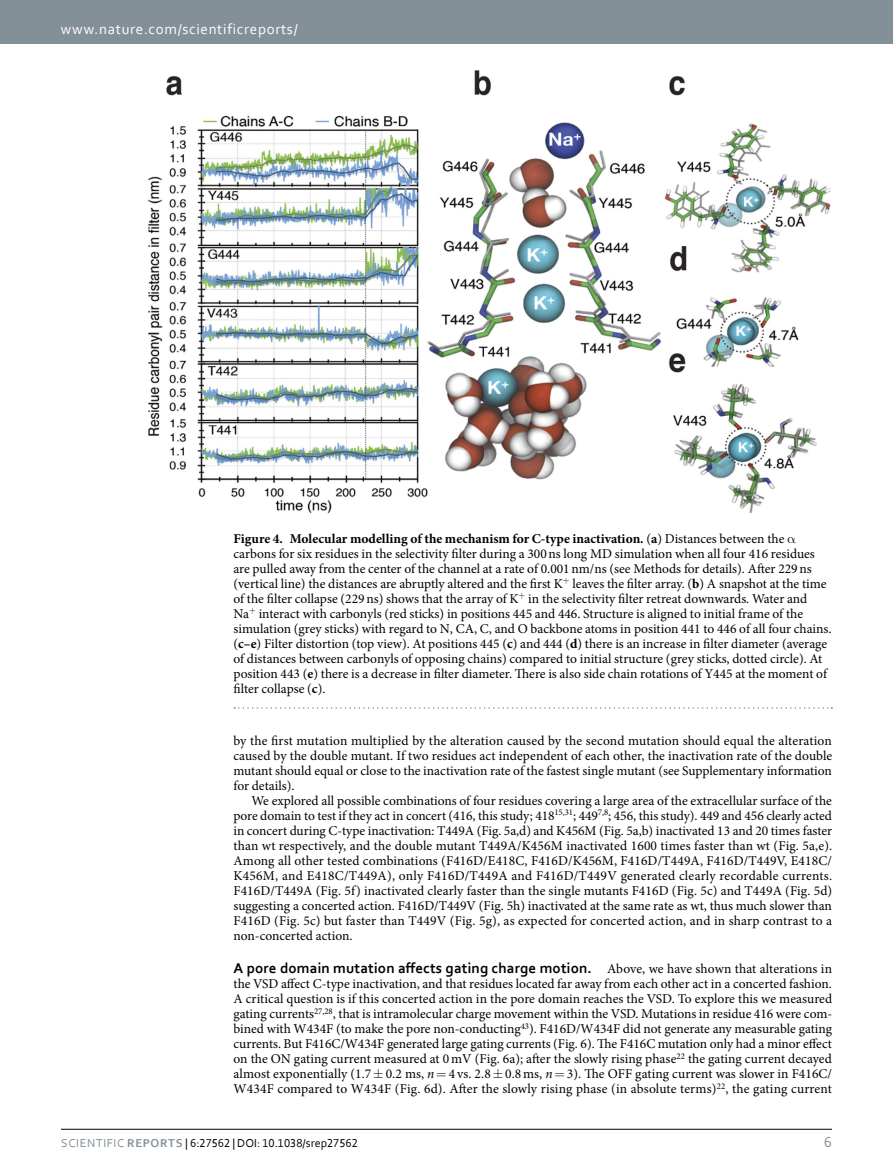
<style>
.page{position:relative;width:893px;height:1174px;background:#fff}
.page>*{position:absolute;margin:0;border:0;box-sizing:border-box;transform-origin:0 0}
.t1{font:700 15px "Corbel";letter-spacing:.01em;color:#000}
.t2{font:15px "Corbel";letter-spacing:.045em;color:#fff}
.t3{font:15px "Corbel";color:#839097}
.t4{font:13.5px/15px "Minion Pro";color:#000;text-align:justify}
.t5{font:12px "Corbel";color:#000}
.s1{font-weight:700}
.s2{font-family:"Minion Pro";font-weight:400;font-size:13.5px}
.s3{font-style:italic}
.s4{color:#839097}
.s5{font-weight:700;color:#839097}
</style>
<div class="page">
<div style="left:0;top:0;width:893px;height:43px;background:#839097"></div>
<hr style="left:61px;top:1129px;width:771px;height:1px;background:#000">
<img style="left:148px;top:70px;width:683px;height:444px">
<svg style="left:234px;top:707px;width:598px;height:1px"></svg>
<p class="t2" style="left:61px;top:19px;width:238px">www.nature.com/scientificreports/</p>
<p class="t4" style="left:233px;top:531px;width:599px;text-align:left"><span class="s1">Figure 4. Molecular modelling of the mechanism for C-type inactivation.</span> (<span class="s1">a</span>) Distances between the<br>carbons for six residues in the selectivity filter during a 300ns long MD simulation when all four 416 residues are pulled away from the center of the channel at a rate of 0.001nm/ns (see Methods for details). After 229ns (vertical line) the distances are abruptly altered and the first K leaves the filter array. (<span class="s1">b</span>) A snapshot at the time of the filter collapse (229ns) shows that the array of K in the selectivity filter retreat downwards. Water and<br>Na interact with carbonyls (red sticks) in positions 445 and 446. Structure is aligned to initial frame of the simulation (grey sticks) with regard to N, CA, C, and O backbone atoms in position 441 to 446 of all four chains. (<span class="s1">c–e</span>) Filter distortion (top view). At positions 445 (<span class="s1">c</span>) and 444 (<span class="s1">d</span>) there is an increase in filter diameter (average of distances between carbonyls of opposing chains) compared to initial structure (grey sticks, dotted circle). At position 443 (<span class="s1">e</span>) there is a decrease in filter diameter. There is also side chain rotations of Y445 at the moment of filter collapse (<span class="s1">c</span>).</p>
<p class="t4" style="left:233px;top:733px;width:600px">by the first mutation multiplied by the alteration caused by the second mutation should equal the alteration caused by the double mutant. If two residues act independent of each other, the inactivation rate of the double mutant should equal or close to the inactivation rate of the fastest single mutant (see Supplementary information for details).</p>
<p class="t4" style="left:233px;top:793px;width:600px;text-indent:18px">We explored all possible combinations of four residues covering a large area of the extracellular surface of the pore domain to test if they act in concert (416, this study; 418<sup>15,31</sup>; 449<sup>7,8</sup>; 456, this study). 449 and 456 clearly acted in concert during C-type inactivation: T449A (Fig. 5a,d) and K456M (Fig. 5a,b) inactivated 13 and 20 times faster than wt respectively, and the double mutant T449A/K456M inactivated 1600 times faster than wt (Fig. 5a,e).<br>Among all other tested combinations (F416D/E418C, F416D/K456M, F416D/T449A, F416D/T449V, E418C/ K456M, and E418C/T449A), only F416D/T449A and F416D/T449V generated clearly recordable currents.<br>F416D/T449A (Fig. 5f) inactivated clearly faster than the single mutants F416D (Fig. 5c) and T449A (Fig. 5d) suggesting a concerted action. F416D/T449V (Fig. 5h) inactivated at the same rate as wt, thus much slower than F416D (Fig. 5c) but faster than T449V (Fig. 5g), as expected for concerted action, and in sharp contrast to a non-concerted action.</p>
<p class="t1" style="left:233px;top:958px;width:600px">A pore domain mutation affects gating charge motion. <span class="s2">Above, we have shown that alterations in</span></p>
<p class="t4" style="left:233px;top:976px;width:600px">the VSD affect C-type inactivation, and that residues located far away from each other act in a concerted fashion.<br>A critical question is if this concerted action in the pore domain reaches the VSD. To explore this we measured gating currents<sup>27,28</sup>, that is intramolecular charge movement within the VSD. Mutations in residue 416 were com&shy;bined with W434F (to make the pore non-conducting<sup>43</sup>). F416D/W434F did not generate any measurable gating currents. But F416C/W434F generated large gating currents (Fig. 6). The F416C mutation only had a minor effect on the ON gating current measured at 0 mV (Fig. 6a); after the slowly rising phase<sup>22</sup> the gating current decayed almost exponentially (1.7 0.2 ms, <span class="s3">n</span> 4 vs. 2.8 0.8 ms, <span class="s3">n</span> 3). The OFF gating current was slower in F416C/ W434F compared to W434F (Fig. 6d). After the slowly rising phase (in absolute terms)<sup>22</sup>, the gating current</p>
<p class="t5" style="left:61px;top:1135px;width:298px"><span class="s4">Scientific</span> <span class="s5">Reports</span> | 6:27562 | DOI: 10.1038/srep27562</p>
<p class="t3" style="left:824px;top:1132px;width:9px">6</p>
</div>
